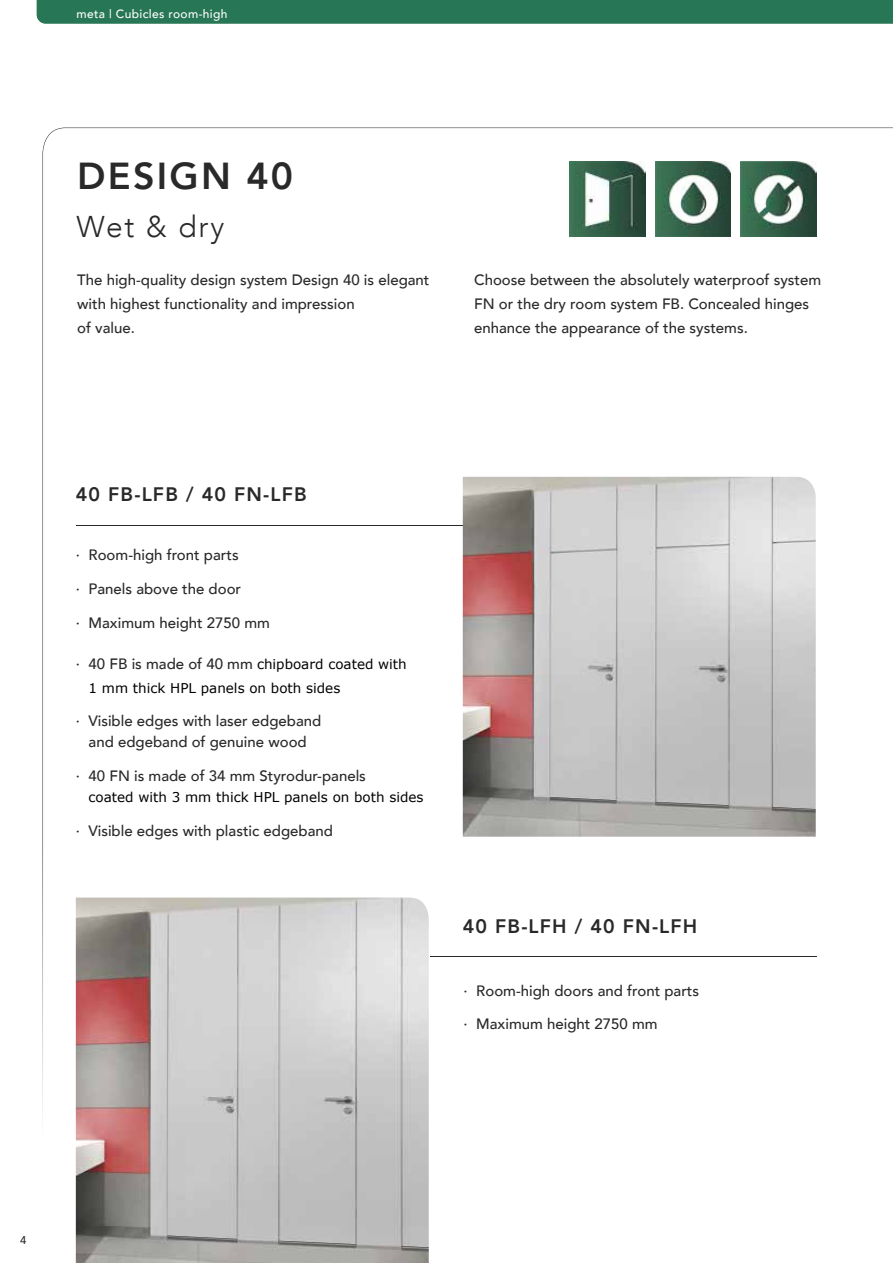
<style>
.page{position:relative;width:893px;height:1263px;background:#fff}
.page>*{position:absolute;margin:0;border:0;box-sizing:border-box;transform-origin:0 0}
.t1{font:800 37.5px "Avenir";letter-spacing:.06em;color:#292929}
.t2{font:300 30px "Avenir";letter-spacing:.06em;color:#292929}
.t3{font:800 19.5px "Avenir";letter-spacing:.06em;color:#292929}
.t4{font:500 15px/24px "Avenir";color:#292929}
.t5{font:13.5px/24px "Verdana";color:#000}
.t6{font:500 12px "Avenir";letter-spacing:.03em;color:#fff}
.t7{font:500 11.25px "Avenir";color:#292929}
.s1{font-family:"Avenir";font-weight:500;font-size:15px;color:#292929}
</style>
<div class="page">
<div style="left:37px;top:0;width:856px;height:23px;background:#277656"></div>
<img style="left:655px;top:161px;width:76px;height:75px">
<img style="left:741px;top:161px;width:75px;height:75px">
<img style="left:570px;top:161px;width:75px;height:75px">
<hr style="left:430px;top:957px;width:387px;height:1px;background:#292929">
<img style="left:76px;top:897px;width:353px;height:366px">
<img style="left:167px;top:1235px;width:70px;height:4px">
<img style="left:278px;top:1240px;width:78px;height:5px">
<img style="left:401px;top:1246px;width:28px;height:2px">
<hr style="left:76px;top:526px;width:387px;height:1px;background:#292929">
<img style="left:463px;top:477px;width:353px;height:360px">
<img style="left:550px;top:797px;width:66px;height:4px">
<img style="left:655px;top:802px;width:74px;height:4px">
<img style="left:772px;top:807px;width:44px;height:3px">
<p class="t6" style="left:77px;top:4px;width:152px">meta | Cubicles room-high</p>
<h1 class="t1" style="left:77px;top:146px;width:217px">DESIGN 40</h1>
<h2 class="t2" style="left:77px;top:208px;width:149px">Wet &amp; dry</h2>
<p class="t4" style="left:77px;top:267px;width:354px">The high-quality design system Design 40 is elegant with highest functionality and impression<br>of value.</p>
<p class="t4" style="left:474px;top:267px;width:349px">Choose between the absolutely waterproof system<br>FN or the dry room system FB. Concealed hinges enhance the appearance of the systems.</p>
<h3 class="t3" style="left:76px;top:479px;width:232px">40 FB-LFB / 40 FN-LFB</h3>
<p class="t4" style="left:76px;top:542px;width:164px">· Room-high front parts</p>
<p class="t4" style="left:76px;top:576px;width:167px">· Panels above the door</p>
<p class="t4" style="left:76px;top:610px;width:196px">· Maximum height 2750 mm</p>
<p class="t5" style="left:89px;top:651px;width:320px;text-indent:-13px"><span class="s1">· 40 FB is made of 40 mm</span> chipboard coated with<br>1 mm thick HPL panels on both sides</p>
<p class="t4" style="left:76px;top:710px;width:247px;line-height:21px;text-align:center">· Visible edges with laser edgeband and edgeband of genuine wood</p>
<p class="t4" style="left:76px;top:763px;width:292px">· 40 FN is made of 34 mm Styrodur-panels</p>
<p class="t5" style="left:89px;top:785px;width:337px">coated with 3 mm thick HPL panels on both sides</p>
<p class="t4" style="left:76px;top:818px;width:259px">· Visible edges with plastic edgeband</p>
<h3 class="t3" style="left:463px;top:911px;width:236px">40 FB-LFH / 40 FN-LFH</h3>
<p class="t4" style="left:463px;top:978px;width:237px">· Room-high doors and front parts</p>
<p class="t4" style="left:463px;top:1011px;width:196px">· Maximum height 2750 mm</p>
<p class="t7" style="left:20px;top:1230px;width:8px">4</p>
</div>
